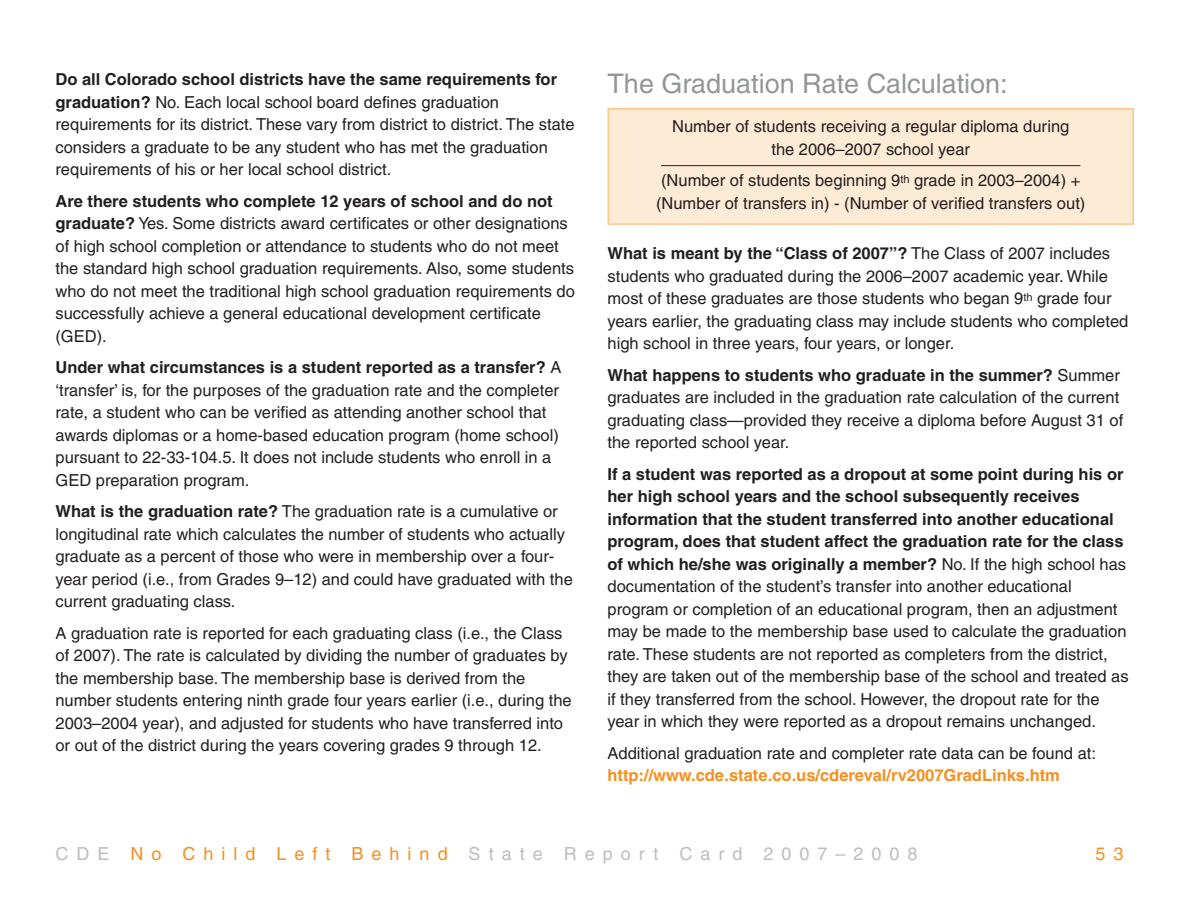
<style>
.page{position:relative;width:1188px;height:918px;background:#fff}
.page>*{position:absolute;margin:0;border:0;box-sizing:border-box;transform-origin:0 0}
.t1{font:27px "Helvetica";color:#939598}
.t2{font:18px "Helvetica";letter-spacing:.445em;color:#bcbdc0}
.t3{font:18px "Helvetica";color:#f68f1e}
.t4{font:16.5px/22.5px "Helvetica";color:#231f20}
.t5{font:700 16.5px "Helvetica";color:#f68f1e}
.s1{font-weight:700}
.s2{color:#f68f1e}
</style>
<div class="page">
<div style="left:609px;top:110px;width:523px;height:113px;background:#feebd6"></div>
<div style="left:608px;top:108px;width:526px;height:117px;border:2px solid #fcc488"></div>
<hr style="left:661px;top:165px;width:419px;height:1px;background:#231f20">
<p class="t4" style="left:56px;top:70px;width:521px"><span class="s1">Do all Colorado school districts have the same requirements for graduation?</span> No. Each local school board defines graduation requirements for its district. These vary from district to district. The state considers a graduate to be any student who has met the graduation requirements of his or her local school district.</p>
<p class="t4" style="left:56px;top:191px;width:521px"><span class="s1">Are there students who complete 12 years of school and do not graduate?</span> Yes. Some districts award certificates or other designations of high school completion or attendance to students who do not meet the standard high school graduation requirements. Also, some students who do not meet the traditional high school graduation requirements do successfully achieve a general educational development certificate (GED).</p>
<p class="t4" style="left:56px;top:358px;width:507px"><span class="s1">Under what circumstances is a student reported as a transfer?</span> A ‘transfer’ is, for the purposes of the graduation rate and the completer rate, a student who can be verified as attending another school that awards diplomas or a home-based education program (home school) pursuant to 22-33-104.5. It does not include students who enroll in a GED preparation program.</p>
<p class="t4" style="left:56px;top:502px;width:519px"><span class="s1">What is the graduation rate?</span> The graduation rate is a cumulative or longitudinal rate which calculates the number of students who actually graduate as a percent of those who were in membership over a four&shy;year period (i.e., from Grades 9–12) and could have graduated with the current graduating class.</p>
<p class="t4" style="left:55px;top:623px;width:518px">A graduation rate is reported for each graduating class (i.e., the Class of 2007). The rate is calculated by dividing the number of graduates by the membership base. The membership base is derived from the number students entering ninth grade four years earlier (i.e., during the 2003–2004 year), and adjusted for students who have transferred into or out of the district during the years covering grades 9 through 12.</p>
<h1 class="t1" style="left:608px;top:73px;width:402px">The Graduation Rate Calculation:</h1>
<p class="t4" style="left:672px;top:117px;width:399px;text-align:center">Number of students receiving a regular diploma during the 2006–2007 school year</p>
<p class="t4" style="left:656px;top:171px;width:431px;text-align:center">(Number of students beginning 9<sup>th</sup> grade in 2003–2004) + (Number of transfers in) - (Number of verified transfers out)</p>
<p class="t4" style="left:607px;top:244px;width:522px"><span class="s1">What is meant by the “Class of 2007”?</span> The Class of 2007 includes students who graduated during the 2006–2007 academic year. While most of these graduates are those students who began 9<sup>th</sup> grade four years earlier, the graduating class may include students who completed high school in three years, four years, or longer.</p>
<p class="t4" style="left:607px;top:365px;width:517px"><span class="s1">What happens to students who graduate in the summer?</span> Summer graduates are included in the graduation rate calculation of the current graduating class—provided they receive a diploma before August 31 of the reported school year.</p>
<p class="t4" style="left:607px;top:464px;width:523px"><span class="s1">If a student was reported as a dropout at some point during his or her high school years and the school subsequently receives information that the student transferred into another educational program, does that student affect the graduation rate for the class of which he/she was originally a member?</span> No. If the high school has documentation of the student’s transfer into another educational program or completion of an educational program, then an adjustment may be made to the membership base used to calculate the graduation rate. These students are not reported as completers from the district, they are taken out of the membership base of the school and treated as if they transferred from the school. However, the dropout rate for the year in which they were reported as a dropout remains unchanged.</p>
<p class="t4" style="left:607px;top:743px;width:490px">Additional graduation rate and completer rate data can be found at:</p>
<p class="t5" style="left:607px;top:770px;width:454px">http://www.cde.state.co.us/cdereval/rv2007GradLinks.htm</p>
<p class="t2" style="left:56px;top:847px;width:864px">CDE <span class="s2">No Child Left Behind</span> State Report Card 2007–2008</p>
<p class="t3" style="left:1095px;top:847px;width:30px">5 3</p>
</div>
